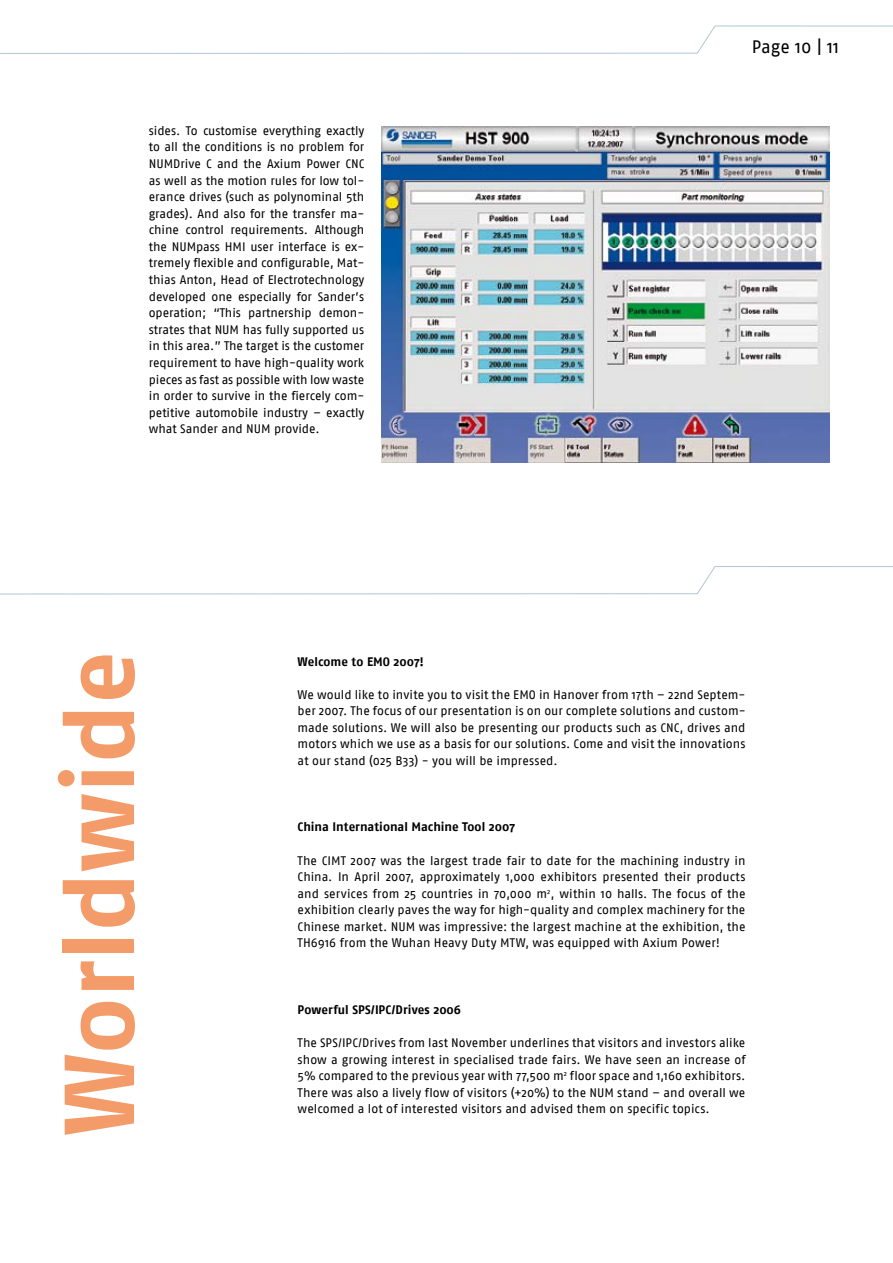
<style>
.page{position:relative;width:893px;height:1263px;background:#fff}
.page>*{position:absolute;margin:0;border:0;box-sizing:border-box;transform-origin:0 0}
.t1{font:700 99px "Fago No";color:#f49c69}
.t2{font:18px "Fago No";color:#000}
.t3{font:12.3px/16.6px "Fago No";color:#000;text-align:justify}
.t4{font:700 12.3px "Fago No";color:#000}
</style>
<div class="page">
<svg style="left:0;top:25px;width:893px;height:29px"></svg>
<svg style="left:0;top:566px;width:893px;height:29px"></svg>
<img style="left:381px;top:126px;width:448px;height:336px">
<p class="t3" style="left:149px;top:122px;width:217px">sides. To customise everything exactly to all the conditions is no problem for NUMDrive C and the Axium Power CNC as well as the motion rules for low tol&shy;erance drives (such as polynominal 5th grades). And also for the transfer ma&shy;chine control requirements. Although the NUMpass HMI user interface is ex&shy;tremely flexible and configurable, Mat&shy;thias Anton, Head of Electrotechnology developed one especially for Sander’s operation; “This partnership demon&shy;strates that NUM has fully supported us in this area.” The target is the customer requirement to have high-quality work pieces as fast as possible with low waste in order to survive in the fiercely com&shy;petitive automobile industry – exactly what Sander and NUM provide.</p>
<h2 class="t2" style="left:752px;top:37px;width:89px">Page 10 | 11</h2>
<h1 class="t1" style="left:41px;top:1136px;width:486px;rotate:-90deg">Worldwide</h1>
<p class="t4" style="left:298px;top:654px;width:128px">Welcome to EMO 2007!</p>
<p class="t3" style="left:298px;top:686px;width:449px">We would like to invite you to visit the EMO in Hanover from 17th – 22nd Septem&shy;ber 2007. The focus of our presentation is on our complete solutions and custom&shy;made solutions. We will also be presenting our products such as CNC, drives and motors which we use as a basis for our solutions. Come and visit the innovations at our stand (025 B33) - you will be impressed.</p>
<p class="t4" style="left:298px;top:820px;width:219px">China International Machine Tool 2007</p>
<p class="t3" style="left:298px;top:852px;width:449px">The CIMT 2007 was the largest trade fair to date for the machining industry in China. In April 2007, approximately 1,000 exhibitors presented their products and services from 25 countries in 70,000 m<sup>2</sup>, within 10 halls. The focus of the exhibition clearly paves the way for high-quality and complex machinery for the Chinese market. NUM was impressive: the largest machine at the exhibition, the TH6916 from the Wuhan Heavy Duty MTW, was equipped with Axium Power!</p>
<p class="t4" style="left:298px;top:1002px;width:165px">Powerful SPS/IPC/Drives 2006</p>
<p class="t3" style="left:298px;top:1034px;width:449px">The SPS/IPC/Drives from last November underlines that visitors and investors alike show a growing interest in specialised trade fairs. We have seen an increase of 5% compared to the previous year with 77,500 m<sup>2</sup> floor space and 1,160 exhibitors.<br>There was also a lively flow of visitors (+20%) to the NUM stand – and overall we</p>
<p class="t3" style="left:298px;top:1100px;width:413px">welcomed a lot of interested visitors and advised them on specific topics.</p>
</div>
